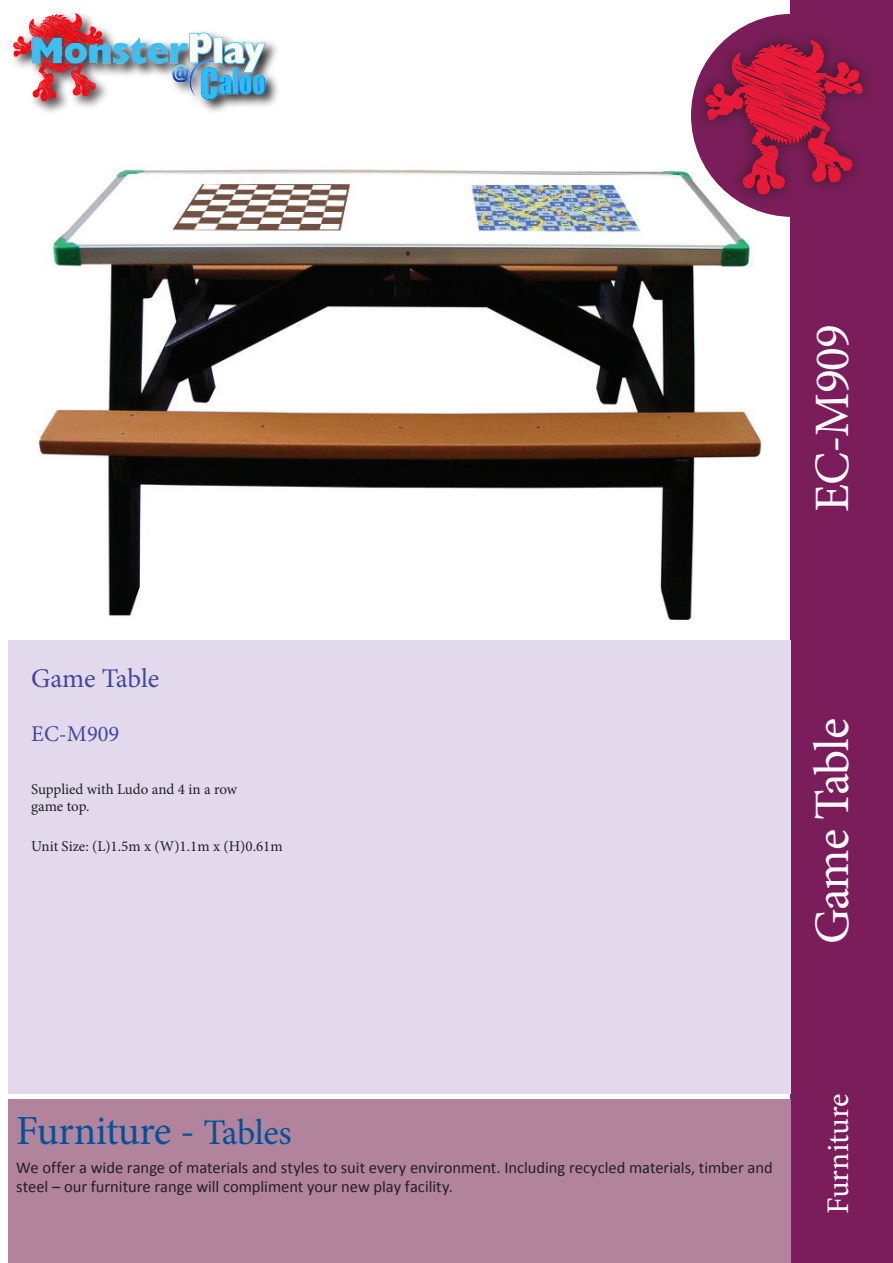
<style>
.page{position:relative;width:893px;height:1263px;background:#fff}
.page>*{position:absolute;margin:0;border:0;box-sizing:border-box;transform-origin:0 0}
.t1{font:49.5px "Minion Pro";letter-spacing:-.02em;color:#fff}
.t2{font:41.4px "Minion Pro";letter-spacing:-.015em;color:#01529a}
.t3{font:31.5px "Minion Pro";letter-spacing:-.005em;color:#fff}
.t4{font:27px "Minion Pro";letter-spacing:-.005em;color:#44479c}
.t5{font:22.5px "Minion Pro";color:#44479c}
.t6{font:16.5px/19.5px "Calibri";letter-spacing:-.005em;color:#231f20}
.t7{font:15px/16.5px "Minion Pro";letter-spacing:-.005em;color:#231f20}
.s1{font-size:36px}
</style>
<div class="page">
<img style="left:37px;top:169px;width:725px;height:452px">
<div style="left:791px;top:0;width:102px;height:1263px;background:#7b1d5a"></div>
<div style="left:8px;top:640px;width:783px;height:453px;background:#e2daec"></div>
<svg style="left:691px;top:14px;width:177px;height:203px"></svg>
<svg style="left:34px;top:43px;width:244px;height:70px"></svg>
<img style="left:13px;top:13px;width:260px;height:91px">
<div style="left:8px;top:1099px;width:783px;height:164px;background:#b1849b"></div>
<p class="t1" style="left:799px;top:512px;width:190px;rotate:-90deg">EC-M909</p>
<p class="t4" style="left:31px;top:660px;width:130px">Game Table</p>
<p class="t5" style="left:31px;top:719px;width:90px">EC-M909</p>
<p class="t7" style="left:31px;top:781px;width:207px">Supplied with Ludo and 4 in a row game top.</p>
<p class="t7" style="left:31px;top:838px;width:253px">Unit Size: (L)1.5m x (W)1.1m x (H)0.61m</p>
<p class="t1" style="left:799px;top:944px;width:228px;rotate:-90deg">Game Table</p>
<p class="t2" style="left:16px;top:1103px;width:277px">Furniture - <span class="s1">Tables</span></p>
<p class="t6" style="left:16px;top:1158px;width:758px">We offer a wide range of materials and styles to suit every environment. Including recycled materials, timber and steel – our furniture range will compliment your new play facility.</p>
<p class="t3" style="left:817px;top:1214px;width:122px;rotate:-90deg">Furniture</p>
</div>
